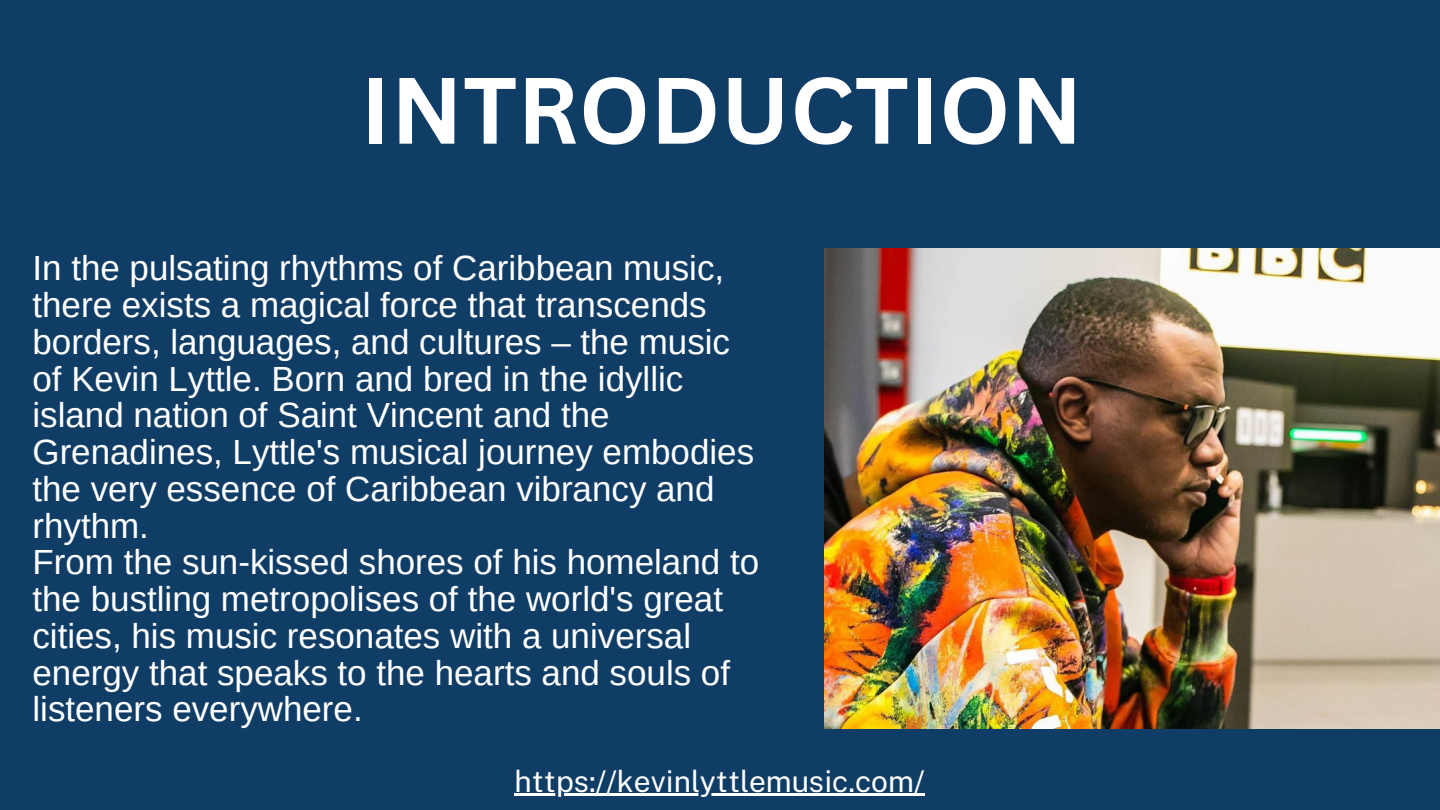
<style>
.page{position:relative;width:1440px;height:810px;background:#0f3d66}
.page>*{position:absolute;margin:0;border:0;box-sizing:border-box;transform-origin:0 0}
.t1{font:700 92px "Canva Sans";color:#fff}
.t2{font:35px/36.8px "Arimo";color:#fff}
.t3{font:30px "Public Sans";color:#fff}
</style>
<div class="page">
<img style="left:825px;top:248px;width:614px;height:481px">
<hr style="left:515px;top:793px;width:410px;height:3px;background:#fff">
<h2 class="t1" style="left:361px;top:45px;width:723px">INTRODUCTION</h2>
<p class="t2" style="left:32px;top:250px;width:723px">In the pulsating rhythms of Caribbean music, there exists a magical force that transcends borders, languages, and cultures – the music of Kevin Lyttle. Born and bred in the idyllic island nation of Saint Vincent and the Grenadines, Lyttle's musical journey embodies the very essence of Caribbean vibrancy and rhythm.</p>
<p class="t2" style="left:32px;top:544px;width:728px">From the sun-kissed shores of his homeland to the bustling metropolises of the world's great cities, his music resonates with a universal energy that speaks to the hearts and souls of listeners everywhere.</p>
<p class="t3" style="left:515px;top:763px;width:412px">https://kevinlyttlemusic.com/</p>
</div>
